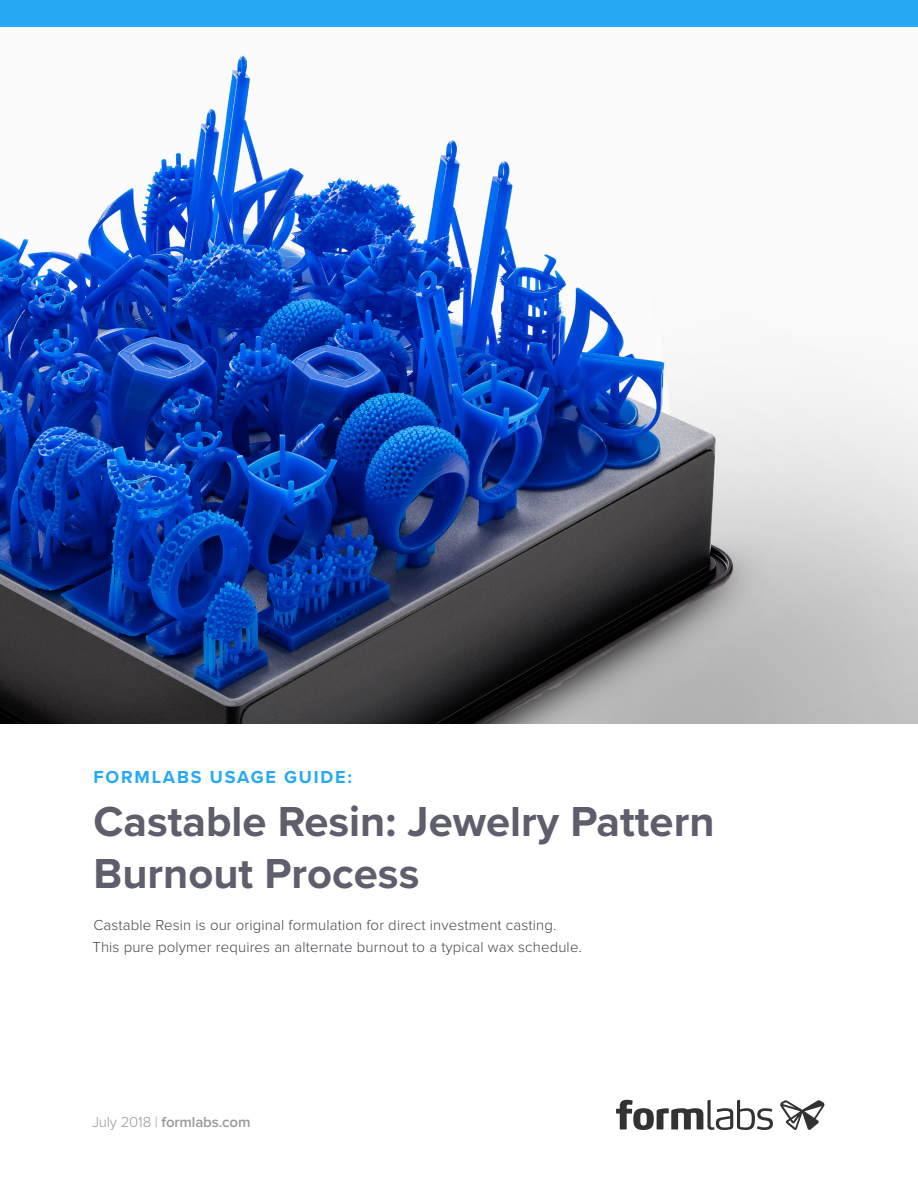
<style>
.page{position:relative;width:918px;height:1188px;background:#fff}
.page>*{position:absolute;margin:0;border:0;box-sizing:border-box;transform-origin:0 0}
.t1{font:700 43.5px/52.5px "Proxima Nova";color:#5e5e6c}
.t2{font:700 18px "Proxima Nova";letter-spacing:.1em;color:#26a9f2}
.t3{font:300 15px/22.5px "Proxima Nova";letter-spacing:.01em;color:#46464c}
.t4{font:600 15px "Proxima Nova";letter-spacing:-.01em;color:#999}
.s1{font-weight:300}
</style>
<div class="page">
<svg style="left:616px;top:1100px;width:157px;height:30px"></svg>
<svg style="left:780px;top:1100px;width:44px;height:30px"></svg>
<img style="left:0;top:55px;width:918px;height:669px">
<div style="left:0;top:0;width:918px;height:27px;background:#26a9f2"></div>
<p class="t2" style="left:94px;top:764px;width:260px">FORMLABS USAGE GUIDE:</p>
<p class="t1" style="left:94px;top:794px;width:623px">Castable Resin: Jewelry Pattern<br>Burnout Process</p>
<p class="t3" style="left:92px;top:914px;width:491px">Castable Resin is our original formulation for direct investment casting.<br>This pure polymer requires an alternate burnout to a typical wax schedule.</p>
<p class="t4" style="left:92px;top:1115px;width:160px"><span class="s1">July 2018 |</span> formlabs.com</p>
</div>
